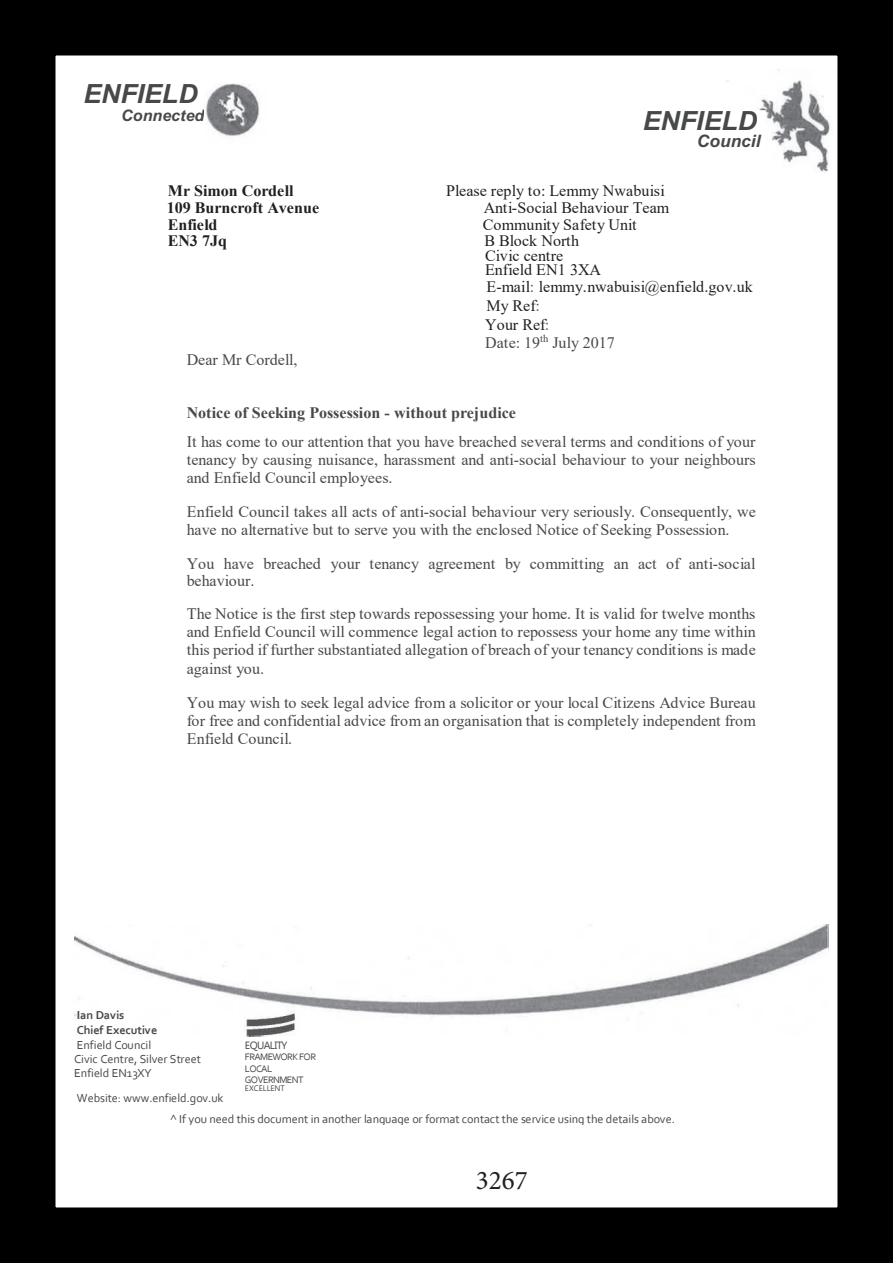
<style>
.page{position:relative;width:893px;height:1263px;background:#fff}
.page>*{position:absolute;margin:0;border:0;box-sizing:border-box;transform-origin:0 0}
.t1{font:27px "Minion Pro";color:#231f20}
.t2{font:italic 700 26.4px "Arial";color:#474849}
.t3{font:italic 700 17.25px "Arial";color:#474849}
.t4{font:15.9px/18.1px "Times New Roman";letter-spacing:-.005em;color:#474849}
.t5{font:15.9px/18.8px "Times New Roman";color:#231f20}
.t6{font:700 15.9px "Times New Roman";color:#231f20}
.t7{font:italic 700 15.9px "Arial";letter-spacing:.005em;color:#474849}
.t8{font:12.15px/14.5px "Corbel";color:#474849}
.t9{font:10.5px "Segoe UI";letter-spacing:-.055em;color:#474849}
.t10{font:9.9px/11.1px "Corbel";letter-spacing:-.06em;color:#474849}
.t11{font:7.95px "Segoe UI";letter-spacing:.01em;color:#474849}
.s1{color:#57585a}
.s2{color:#474849}
.s3{font-weight:700}
</style>
<div class="page">
<img style="left:727px;top:80px;width:103px;height:93px">
<img style="left:75px;top:924px;width:753px;height:113px">
<img style="left:205px;top:83px;width:55px;height:53px">
<div style="left:0;top:0;width:893px;height:1263px;border:56px solid #000"></div>
<p class="t2" style="left:84px;top:78px;width:116px">ENFIELD</p>
<p class="t7" style="left:121px;top:106px;width:85px">Connected</p>
<p class="t2" style="left:643px;top:105px;width:116px">ENFIELD</p>
<p class="t3" style="left:697px;top:131px;width:65px">Council</p>
<p class="t6" style="left:168px;top:179px;width:127px">Mr Simon Cordell</p>
<p class="t5" style="left:446px;top:181px;width:220px">Please reply to: Lemmy Nwabuisi</p>
<p class="t6" style="left:167px;top:196px;width:154px">109 Burncroft Avenue</p>
<p class="t5" style="left:484px;top:197px;width:187px">Anti-Social Behaviour Team</p>
<p class="t6" style="left:168px;top:213px;width:51px">Enfield</p>
<p class="t5" style="left:483px;top:214px;width:155px">Community Safety Unit</p>
<p class="t6" style="left:168px;top:230px;width:61px">EN3 7Jq</p>
<p class="t5" style="left:485px;top:234px;width:118px;line-height:14px">B Block North<br>Civic centre<br>Enfield EN1 3XA</p>
<p class="t5" style="left:485px;top:277px;width:269px">E-mail<span class="s1">:</span> lemmy.nwabuisi@enfield.gov.uk<br>My Ref<span class="s1">:<br></span>Your Ref<span class="s1">:<br></span><span class="s2">Date: 19</span><sup>th</sup> <span class="s2">July 2017</span></p>
<p class="t4" style="left:187px;top:350px;width:112px">Dear Mr Cordell,</p>
<p class="t4" style="left:187px;top:397px;width:570px;line-height:29px"><span class="s3">Notice of Seeking Possession - without prejudice<br></span>It has come to our attention that you have breached several terms and conditions of your</p>
<p class="t4" style="left:187px;top:450px;width:571px">tenancy by causing nuisance, harassment and anti-social behaviour to your neighbours and Enfield Council employees.</p>
<p class="t4" style="left:187px;top:502px;width:571px">Enfield Council takes all acts of anti-social behaviour very seriously. Consequently, we have no alternative but to serve you with the enclosed Notice of Seeking Possession.</p>
<p class="t4" style="left:187px;top:554px;width:570px;line-height:17.2px">You have breached your tenancy agreement by committing an act of anti-social behaviour.</p>
<p class="t4" style="left:187px;top:604px;width:571px;text-align:justify">The Notice is the first step towards repossessing your home. It is valid for twelve months and Enfield Council will commence legal action to repossess your home any time within this period if further substantiated allegation of breach of your tenancy conditions is made against you.</p>
<p class="t4" style="left:187px;top:693px;width:571px;text-align:justify">You may wish to seek legal advice from a solicitor or your local Citizens Advice Bureau for free and confidential advice from an organisation that is completely independent from Enfield Council.</p>
<p class="t8" style="left:74px;top:1008px;width:128px"><span class="s3">Ian Davis<br>Chief Executive<br></span>Enfield Council<br>Civic Centre, Silver Street<br>Enfield EN13XY</p>
<p class="t8" style="left:77px;top:1090px;width:148px">Website: www.enfield.gov.uk</p>
<p class="t9" style="left:245px;top:1038px;width:44px">EQUALITY</p>
<p class="t10" style="left:245px;top:1051px;width:73px">FRAMEWORK FOR<br>LOCAL<br>GOVERNMENT</p>
<p class="t11" style="left:245px;top:1083px;width:41px">EXCELLENT</p>
<p class="t8" style="left:171px;top:1111px;width:506px">^ If you need this document in another language or format contact the service using the details above.</p>
<h1 class="t1" style="left:476px;top:1162px;width:53px">3267</h1>
</div>
